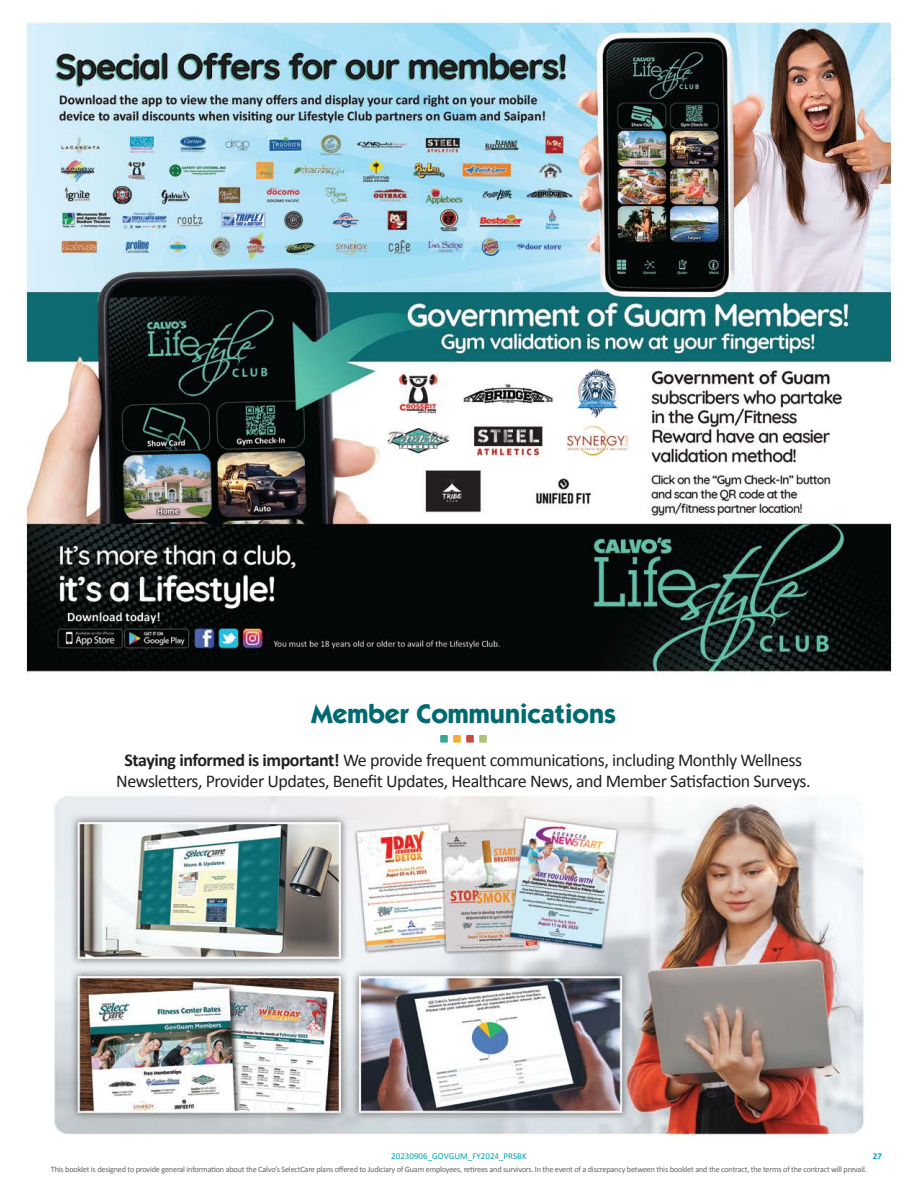
<style>
.page{position:relative;width:918px;height:1188px;background:#fff}
.page>*{position:absolute;margin:0;border:0;box-sizing:border-box;transform-origin:0 0}
.t1{font:700 27px "ITC Kabel Std";color:#006a70}
.t2{font:18px/21.6px "Calibri";letter-spacing:-.025em;color:#231f20;text-align:center}
.t3{font:9px "Calibri";color:#00a3ad}
.t4{font:700 9px "Calibri";color:#00a3ad}
.t5{font:8.25px "Calibri";letter-spacing:-.025em;color:#636466}
.s1{font-weight:700}
</style>
<div class="page">
<img style="left:25px;top:19px;width:870px;height:1118px">
<div style="left:440px;top:735px;width:8px;height:8px;background:#38a796"></div>
<div style="left:453px;top:735px;width:8px;height:8px;background:#f5ac35"></div>
<div style="left:466px;top:735px;width:8px;height:8px;background:#ca4c41"></div>
<div style="left:479px;top:735px;width:8px;height:8px;background:#acc274"></div>
<p class="t1" style="left:311px;top:697px;width:306px">Member Communications</p>
<p class="t2" style="left:116px;top:748px;width:696px"><span class="s1">Staying informed is important!</span> We provide frequent communications, including Monthly Wellness<br>Newsletters, Provider Updates, Benefit Updates, Healthcare News, and Member Satisfaction Surveys.</p>
<p class="t3" style="left:391px;top:1150px;width:137px">20230906_GOVGUM_FY2024_PRSBK</p>
<p class="t4" style="left:873px;top:1150px;width:11px">27</p>
<p class="t5" style="left:51px;top:1163px;width:817px">This booklet is designed to provide general information about the Calvo’s SelectCare plans offered to Judiciary of Guam employees, retirees and survivors. In the event of a discrepancy between this booklet and the contract, the terms of the contract will prevail.</p>
</div>
